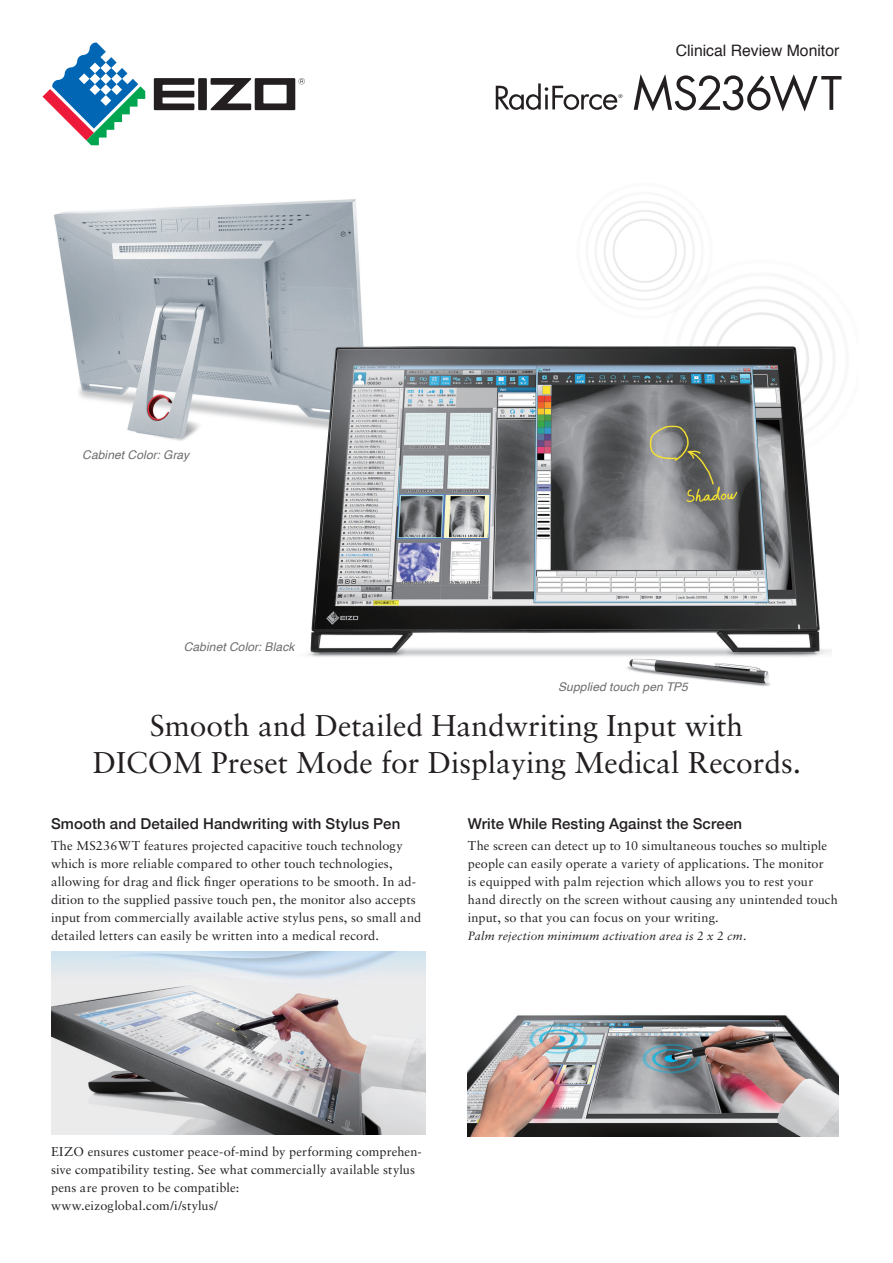
<style>
.page{position:relative;width:893px;height:1263px;background:#fff}
.page>*{position:absolute;margin:0;border:0;box-sizing:border-box;transform-origin:0 0}
.t1{font:30px/37.5px "Sabon LT Std";color:#231f20;text-align:center}
.t2{font:15.75px "Helvetica";color:#231f20}
.t3{font:500 15px "Helvetica Neue";letter-spacing:.01em;color:#231f20}
.t4{font:12.75px/18px "Sabon LT Std";letter-spacing:.01em;color:#231f20}
.t5{font:italic 12px "Helvetica";letter-spacing:.01em;color:#6c6d70}
.t6{font:italic 12px "Sabon LT Std";letter-spacing:.02em;color:#231f20}
</style>
<div class="page">
<img style="left:54px;top:197px;width:781px;height:489px">
<svg style="left:496px;top:83px;width:126px;height:27px"></svg>
<svg style="left:634px;top:74px;width:207px;height:38px"></svg>
<img style="left:51px;top:951px;width:374px;height:184px">
<img style="left:468px;top:1015px;width:371px;height:121px">
<svg style="left:154px;top:78px;width:151px;height:32px"></svg>
<svg style="left:43px;top:43px;width:102px;height:102px"></svg>
<p class="t5" style="left:82px;top:445px;width:108px">Cabinet Color: Gray</p>
<p class="t5" style="left:184px;top:638px;width:112px">Cabinet Color: Black</p>
<p class="t2" style="left:676px;top:38px;width:165px">Clinical Review Monitor</p>
<p class="t5" style="left:558px;top:677px;width:131px">Supplied touch pen TP5</p>
<h1 class="t1" style="left:93px;top:706px;width:710px">Smooth and Detailed Handwriting Input with<br>DICOM Preset Mode for Displaying Medical Records.</h1>
<p class="t3" style="left:51px;top:812px;width:351px">Smooth and Detailed Handwriting with Stylus Pen</p>
<p class="t4" style="left:51px;top:837px;width:353px">The MS236WT features projected capacitive touch technology which is more reliable compared to other touch technologies,</p>
<p class="t4" style="left:51px;top:891px;width:366px">dition to the supplied passive touch pen, the monitor also accepts</p>
<p class="t4" style="left:51px;top:873px;width:367px">allowing for drag and flick finger operations to be smooth. In ad-</p>
<p class="t4" style="left:51px;top:909px;width:372px">input from commercially available active stylus pens, so small and detailed letters can easily be written into a medical record.</p>
<p class="t3" style="left:468px;top:812px;width:276px">Write While Resting Against the Screen</p>
<p class="t4" style="left:468px;top:837px;width:371px">The screen can detect up to 10 simultaneous touches so multiple people can easily operate a variety of applications. The monitor<br>is equipped with palm rejection which allows you to rest your hand directly on the screen without causing any unintended touch input, so that you can focus on your writing.</p>
<p class="t6" style="left:468px;top:929px;width:280px">Palm rejection minimum activation area is 2x2 cm.</p>
<p class="t4" style="left:51px;top:1143px;width:372px">EIZO ensures customer peace-of-mind by performing comprehen-</p>
<p class="t4" style="left:51px;top:1179px;width:190px">pens are proven to be compatible: www.eizoglobal.com /i/ stylus/</p>
<p class="t4" style="left:51px;top:1161px;width:366px">sive compatibility testing. See what commercially available stylus</p>
</div>
